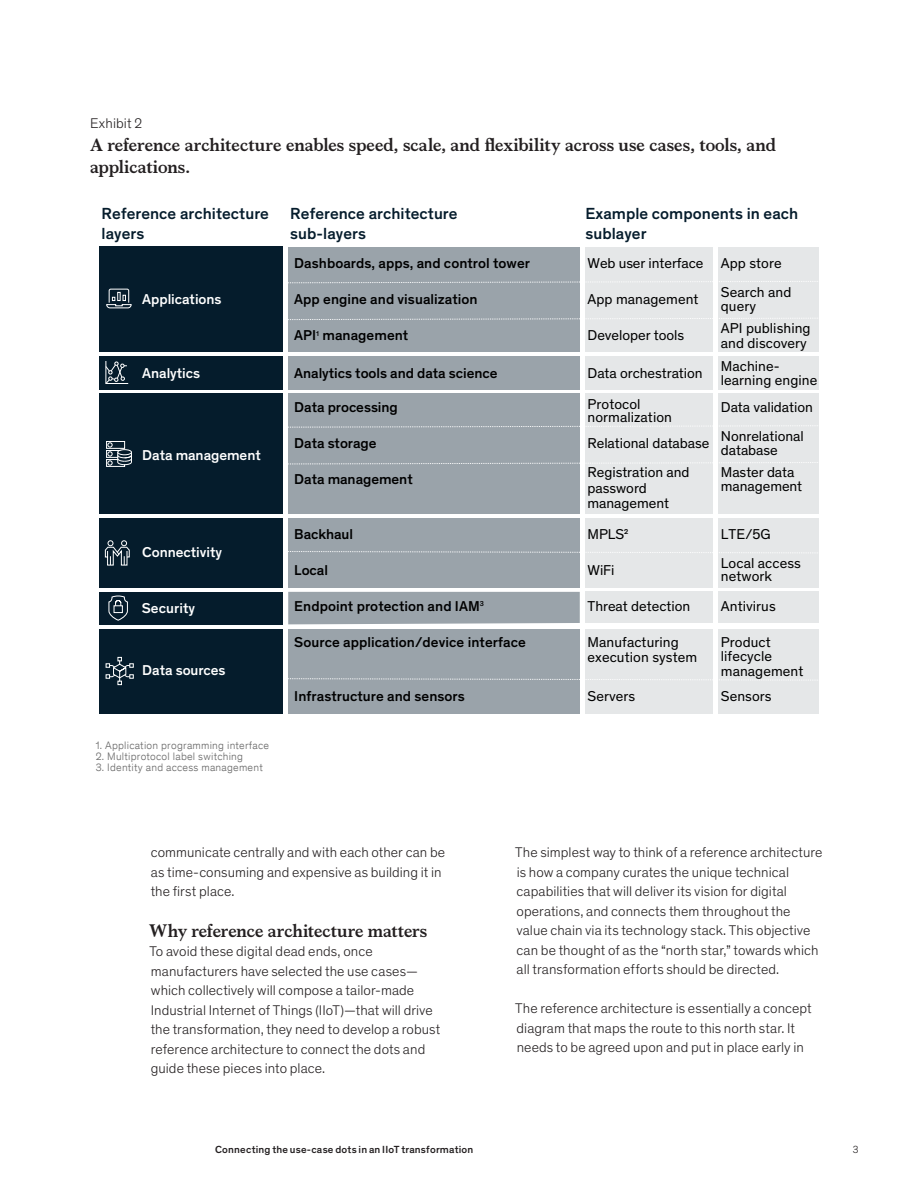
<style>
.page{position:relative;width:918px;height:1188px;background:#fff}
.page>*{position:absolute;margin:0;border:0;box-sizing:border-box;transform-origin:0 0}
.t1{font:500 20.85px "Theinhardt Pan";color:#000}
.Exhibit_number{font:700 18px/22.5px "Bower";color:#231f20}
.Body_text{font:700 18px "Bower";letter-spacing:-.005em;color:#231f20}
.t2{font:500 16.35px/19.6px "Theinhardt Pan";letter-spacing:.005em;color:#051c2c}
.t3{font:14.55px/14.5px "Theinhardt Pan";letter-spacing:.005em;color:#000}
.t4{font:500 14.55px "Theinhardt Pan";letter-spacing:.005em;color:#000}
.t5{font:500 14.55px "Theinhardt Pan";letter-spacing:-.005em;color:#fff}
.Body_text-2{font:300 14.25px/19.5px "Theinhardt Pan";letter-spacing:.005em;color:#231f20}
.Exhibit_number-2{font:300 14.25px "Theinhardt Pan";letter-spacing:.01em;color:#231f20}
.t6{font:300 10.95px "Theinhardt Pan TT";letter-spacing:.02em;color:#676767}
.Header_footer___Blac{font:500 10.5px "Theinhardt Pan";letter-spacing:.015em;color:#231f20}
.t7{font:300 10.5px "Theinhardt Pan";color:#231f20}
.t8{font:10.05px "Theinhardt Pan";color:#231f20}
.t9{font:500 7.35px "Theinhardt Pan";color:#000}
.t10{font:700 7.05px "Arial";color:#002960}
</style>
<div class="page">
<div style="left:718px;top:548px;width:101px;height:39px;background:#e5e7e8"></div>
<div style="left:585px;top:247px;width:128px;height:104px;background:#e5e7e8"></div>
<div style="left:585px;top:394px;width:128px;height:120px;background:#e5e7e8"></div>
<div style="left:585px;top:518px;width:128px;height:69px;background:#e5e7e8"></div>
<div style="left:288px;top:629px;width:292px;height:84px;background:#9aa3aa"></div>
<div style="left:288px;top:518px;width:292px;height:69px;background:#9aa3aa"></div>
<div style="left:288px;top:394px;width:292px;height:120px;background:#9aa3aa"></div>
<div style="left:288px;top:247px;width:292px;height:104px;background:#9aa3aa"></div>
<div style="left:99px;top:629px;width:184px;height:84px;background:#051c2c"></div>
<div style="left:99px;top:394px;width:184px;height:120px;background:#051c2c"></div>
<div style="left:99px;top:356px;width:184px;height:33px;background:#051c2c"></div>
<div style="left:99px;top:247px;width:184px;height:105px;background:#051c2c"></div>
<div style="left:288px;top:592px;width:292px;height:32px;background:#9aa3aa"></div>
<div style="left:99px;top:518px;width:184px;height:70px;background:#051c2c"></div>
<div style="left:288px;top:356px;width:292px;height:33px;background:#9aa3aa"></div>
<div style="left:585px;top:592px;width:128px;height:31px;background:#e5e7e8"></div>
<div style="left:718px;top:592px;width:101px;height:31px;background:#e5e7e8"></div>
<div style="left:718px;top:629px;width:101px;height:84px;background:#e5e7e8"></div>
<div style="left:718px;top:394px;width:101px;height:120px;background:#e5e7e8"></div>
<div style="left:718px;top:247px;width:101px;height:104px;background:#e5e7e8"></div>
<div style="left:718px;top:356px;width:101px;height:33px;background:#e5e7e8"></div>
<div style="left:585px;top:356px;width:128px;height:33px;background:#e5e7e8"></div>
<div style="left:585px;top:629px;width:128px;height:84px;background:#e5e7e8"></div>
<svg style="left:288px;top:462px;width:530px;height:3px"></svg>
<svg style="left:288px;top:425px;width:530px;height:3px"></svg>
<svg style="left:288px;top:281px;width:530px;height:3px"></svg>
<svg style="left:288px;top:318px;width:530px;height:2px"></svg>
<svg style="left:288px;top:551px;width:530px;height:2px"></svg>
<svg style="left:288px;top:678px;width:530px;height:3px"></svg>
<div style="left:718px;top:518px;width:101px;height:33px;background:#e5e7e8"></div>
<div style="left:99px;top:592px;width:184px;height:32px;background:#051c2c"></div>
<svg style="left:105px;top:361px;width:24px;height:23px"></svg>
<svg style="left:104px;top:540px;width:26px;height:26px"></svg>
<svg style="left:106px;top:288px;width:26px;height:21px"></svg>
<svg style="left:106px;top:657px;width:28px;height:28px"></svg>
<svg style="left:108px;top:595px;width:20px;height:26px"></svg>
<div style="left:106px;top:441px;width:19px;height:8px;border:1px solid #fff"></div>
<svg style="left:106px;top:442px;width:26px;height:25px"></svg>
<p class="t8" style="left:95px;top:112px;width:57px">Exhibit 2 of 2</p>
<p class="t1" style="left:95px;top:137px;width:718px">A reference architecture enables speed, scale, and exibility across use cases,</p>
<p class="Exhibit_number-2" style="left:90px;top:114px;width:54px">Exhibit 2</p>
<p class="Exhibit_number" style="left:90px;top:132px;width:688px">A reference architecture enables speed, scale, and flexibility across use cases, tools, and applications.</p>
<p class="t2" style="left:102px;top:203px;width:169px">Reference architecture layers</p>
<p class="t5" style="left:142px;top:288px;width:81px">Applications</p>
<p class="t5" style="left:142px;top:362px;width:59px">Analytics</p>
<p class="t5" style="left:142px;top:444px;width:120px">Data management</p>
<p class="t5" style="left:142px;top:542px;width:81px">Connectivity</p>
<p class="t5" style="left:142px;top:597px;width:55px">Security</p>
<p class="t5" style="left:142px;top:660px;width:85px">Data sources</p>
<p class="t6" style="left:96px;top:738px;width:175px">1. Application programming interface</p>
<p class="t6" style="left:96px;top:749px;width:149px">2. Multiprotocol label switching</p>
<p class="t6" style="left:96px;top:760px;width:169px">3. Identity and access management</p>
<p class="t2" style="left:290px;top:203px;width:169px">Reference architecture sub-layers</p>
<p class="t2" style="left:585px;top:203px;width:214px">Example components in each sublayer</p>
<p class="t4" style="left:294px;top:252px;width:237px">Dashboards, apps, and control tower</p>
<p class="t3" style="left:588px;top:255px;width:117px">Web user interface</p>
<p class="t3" style="left:721px;top:255px;width:62px">App store</p>
<p class="t4" style="left:294px;top:288px;width:185px">App engine and visualization</p>
<p class="t3" style="left:588px;top:291px;width:112px">App management</p>
<p class="t3" style="left:721px;top:284px;width:72px">Search and query</p>
<p class="t4" style="left:294px;top:324px;width:116px">API<sup>1</sup> management</p>
<p class="t3" style="left:588px;top:327px;width:98px">Developer tools</p>
<p class="t3" style="left:721px;top:320px;width:91px">API publishing and discovery</p>
<p class="t4" style="left:294px;top:362px;width:205px">Analytics tools and data science</p>
<p class="t3" style="left:588px;top:365px;width:117px">Data orchestration</p>
<p class="t3" style="left:721px;top:358px;width:98px">Machine&shy;learning engine</p>
<p class="t4" style="left:294px;top:397px;width:105px">Data processing</p>
<p class="t3" style="left:588px;top:396px;width:86px;line-height:13.6px">Protocol normalization</p>
<p class="t3" style="left:721px;top:399px;width:94px">Data validation</p>
<p class="t4" style="left:294px;top:433px;width:84px">Data storage</p>
<p class="t4" style="left:294px;top:469px;width:120px">Data management</p>
<p class="t3" style="left:588px;top:428px;width:123px;line-height:29px">Relational database<br>Registration and</p>
<p class="t3" style="left:588px;top:480px;width:83px;line-height:15.5px">password management</p>
<p class="t3" style="left:721px;top:429px;width:84px;line-height:13.6px">Nonrelational database</p>
<p class="t3" style="left:721px;top:465px;width:83px;line-height:13.6px">Master data management</p>
<p class="t4" style="left:294px;top:523px;width:60px">Backhaul</p>
<p class="t4" style="left:294px;top:559px;width:35px">Local</p>
<p class="t3" style="left:588px;top:526px;width:42px">MPLS<sup>2</sup></p>
<p class="t3" style="left:721px;top:526px;width:51px">LTE/5G</p>
<p class="t3" style="left:588px;top:562px;width:28px">WiFi</p>
<p class="t3" style="left:721px;top:555px;width:82px;line-height:13.6px">Local access network</p>
<p class="t4" style="left:294px;top:595px;width:187px">Endpoint protection and IAM</p>
<p class="t9" style="left:480px;top:598px;width:6px">3</p>
<p class="t10" style="left:449px;top:601px;width:4px">;</p>
<p class="t3" style="left:588px;top:598px;width:104px">Threat detection</p>
<p class="t3" style="left:721px;top:598px;width:56px">Antivirus</p>
<p class="t4" style="left:294px;top:631px;width:233px">Source application/device interface</p>
<p class="t3" style="left:588px;top:633px;width:111px;line-height:15.5px">Manufacturing execution system</p>
<p class="t3" style="left:721px;top:634px;width:84px">Product lifecycle management</p>
<p class="t4" style="left:294px;top:686px;width:172px">Infrastructure and sensors</p>
<p class="t3" style="left:588px;top:688px;width:49px">Servers</p>
<p class="t3" style="left:721px;top:688px;width:52px">Sensors</p>
<p class="Body_text-2" style="left:151px;top:842px;width:296px">communicate centrally and with each other can be as time-consuming and expensive as building it in the first place.</p>
<p class="Body_text" style="left:149px;top:917px;width:280px">Why reference architecture matters</p>
<p class="Body_text-2" style="left:149px;top:941px;width:293px">To avoid these digital dead ends, once manufacturers have selected the use cases— which collectively will compose a tailor-made Industrial Internet of Things (IIoT)—that will drive the transformation, they need to develop a robust reference architecture to connect the dots and guide these pieces into place.</p>
<p class="Body_text-2" style="left:515px;top:842px;width:309px">The simplest way to think of a reference architecture is how a company curates the unique technical capabilities that will deliver its vision for digital operations, and connects them throughout the value chain via its technology stack. This objective can be thought of as the “north star,” towards which all transformation efforts should be directed.</p>
<p class="Body_text-2" style="left:515px;top:998px;width:298px">The reference architecture is essentially a concept diagram that maps the route to this north star. It needs to be agreed upon and put in place early in</p>
<p class="Header_footer___Blac" style="left:215px;top:1142px;width:260px">Connecting the use-case dots in an IIoT transformation</p>
<p class="t7" style="left:853px;top:1142px;width:7px">3</p>
</div>
